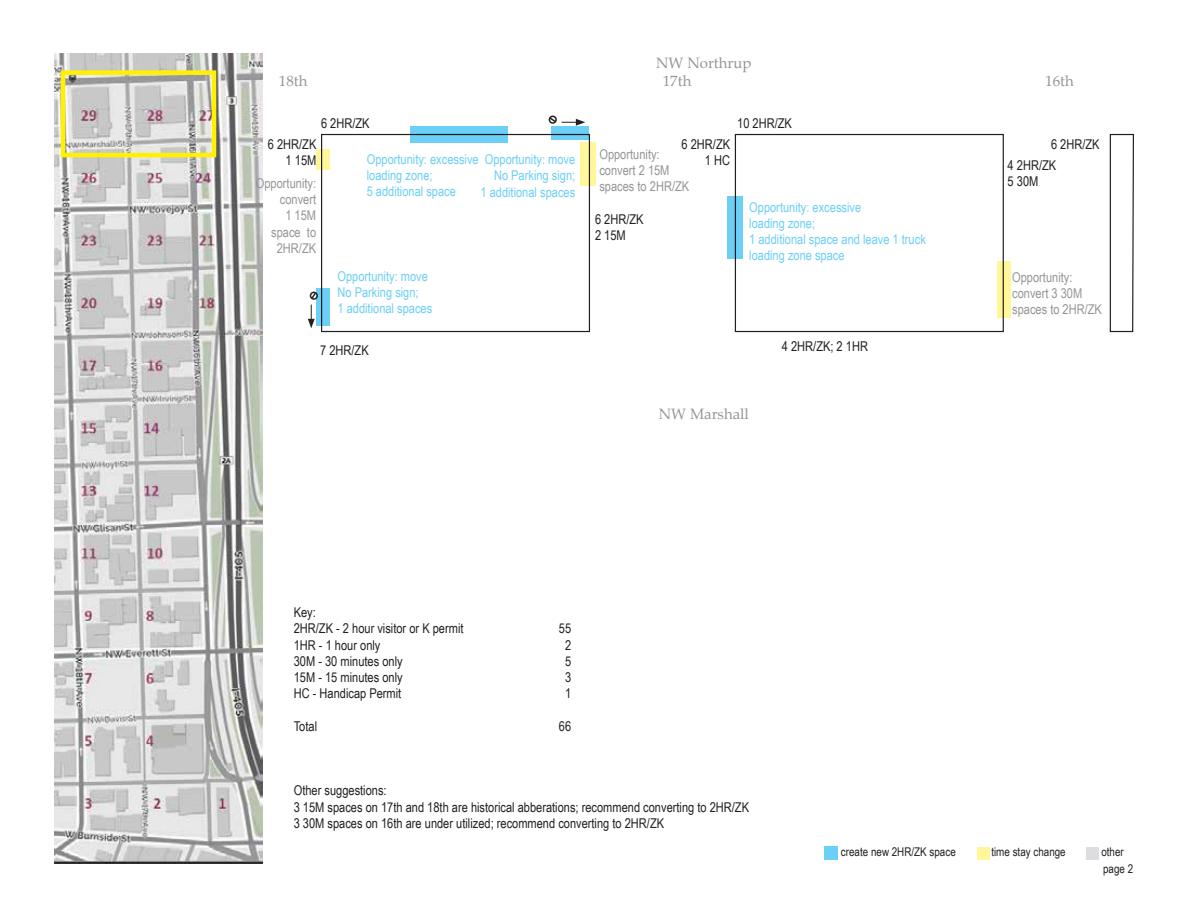
<style>
.page{position:relative;width:1188px;height:918px;background:#fff}
.page>*{position:absolute;margin:0;border:0;box-sizing:border-box;transform-origin:0 0}
.t1{font:15px "Palatino Linotype";color:#939598}
.t2{font:13.5px/16.2px "Arial Narrow";color:#231f20}
.t3{font:13.5px/16.2px "Arial Narrow";color:#6bcff6}
.t4{font:13.5px/16.2px "Arial Narrow";color:#939598}
.t5{font:12px "Arial Narrow";color:#231f20}
</style>
<div class="page">
<div style="left:824px;top:846px;width:14px;height:14px;background:#6bcff6"></div>
<div style="left:1086px;top:847px;width:13px;height:13px;background:#dcdddf"></div>
<div style="left:977px;top:847px;width:13px;height:13px;background:#fff79a"></div>
<img style="left:54px;top:54px;width:208px;height:810px">
<div style="left:61px;top:70px;width:155px;height:87px;border:4px solid #fff101"></div>
<div style="left:321px;top:134px;width:269px;height:198px;border:1px solid #231f20"></div>
<div style="left:735px;top:134px;width:269px;height:198px;border:1px solid #231f20"></div>
<svg style="left:1109px;top:133px;width:25px;height:200px"></svg>
<svg style="left:551px;top:126px;width:38px;height:14px"></svg>
<svg style="left:548px;top:116px;width:37px;height:10px"></svg>
<svg style="left:410px;top:126px;width:98px;height:17px;background:#64c2e6"></svg>
<svg style="left:316px;top:288px;width:14px;height:38px"></svg>
<div style="left:310px;top:292px;width:8px;height:8px;border:2px solid #231f20;border-radius:50%"></div>
<svg style="left:308px;top:291px;width:9px;height:37px"></svg>
<div style="left:727px;top:196px;width:16px;height:63px;background:#6bcff6"></div>
<svg style="left:997px;top:261px;width:13px;height:57px"></svg>
<svg style="left:316px;top:149px;width:14px;height:21px"></svg>
<div style="left:580px;top:143px;width:16px;height:43px;background:#fff79a"></div>
<p class="t1" style="left:656px;top:52px;width:97px">NW Northrup</p>
<p class="t1" style="left:279px;top:70px;width:30px">18th</p>
<p class="t1" style="left:663px;top:70px;width:30px">17th</p>
<p class="t1" style="left:1045px;top:70px;width:30px">16th</p>
<p class="t2" style="left:321px;top:115px;width:50px">6 2HR/ZK</p>
<p class="t2" style="left:737px;top:115px;width:56px">10 2HR/ZK</p>
<p class="t2" style="left:268px;top:136px;width:50px;text-align:right">6 2HR/ZK<br>1 15M</p>
<p class="t4" style="left:256px;top:175px;width:62px;text-align:right">Opportunity: convert<br>1 15M space to<br>2HR/ZK</p>
<p class="t3" style="left:367px;top:150px;width:113px">Opportunity: excessive loading zone;<br>5 additional space</p>
<p class="t3" style="left:480px;top:151px;width:96px;text-align:right">Opportunity: move<br>No Parking sign;<br>1 additional spaces</p>
<p class="t3" style="left:338px;top:268px;width:96px">Opportunity: move<br>No Parking sign;<br>1 additional spaces</p>
<p class="t2" style="left:320px;top:342px;width:50px">7 2HR/ZK</p>
<p class="t2" style="left:682px;top:136px;width:50px;text-align:right">6 2HR/ZK<br>1 HC</p>
<p class="t4" style="left:599px;top:146px;width:91px">Opportunity: convert 2 15M spaces to 2HR/ZK</p>
<p class="t2" style="left:595px;top:210px;width:50px">6 2HR/ZK<br>2 15M</p>
<p class="t3" style="left:749px;top:198px;width:178px">Opportunity: excessive<br>loading zone;<br>1 additional space and leave 1 truck loading zone space</p>
<p class="t2" style="left:782px;top:338px;width:88px">4 2HR/ZK; 2 1HR</p>
<p class="t1" style="left:659px;top:403px;width:92px">NW Marshall</p>
<p class="t2" style="left:294px;top:604px;width:171px">Key:<br>2HR/ZK - 2 hour visitor or K permit</p>
<p class="t2" style="left:559px;top:620px;width:14px">55</p>
<p class="t2" style="left:294px;top:636px;width:88px">1HR - 1 hour only</p>
<p class="t2" style="left:565px;top:636px;width:8px">2</p>
<p class="t2" style="left:294px;top:652px;width:110px">30M - 30 minutes only</p>
<p class="t2" style="left:565px;top:652px;width:8px">5</p>
<p class="t2" style="left:294px;top:669px;width:110px">15M - 15 minutes only</p>
<p class="t2" style="left:565px;top:669px;width:8px">3</p>
<p class="t2" style="left:294px;top:685px;width:109px">HC - Handicap Permit</p>
<p class="t2" style="left:565px;top:685px;width:8px">1</p>
<p class="t2" style="left:294px;top:717px;width:25px">Total</p>
<p class="t2" style="left:559px;top:717px;width:14px">66</p>
<p class="t2" style="left:294px;top:782px;width:457px">Other suggestions:<br>3 15M spaces on 17th and 18th are historical abberations; recommend converting to 2HR/ZK<br>3 30M spaces on 16th are under utilized; recommend converting to 2HR/ZK</p>
<p class="t2" style="left:1051px;top:136px;width:50px">6 2HR/ZK</p>
<p class="t2" style="left:1008px;top:156px;width:50px">4 2HR/ZK<br>5 30M</p>
<p class="t4" style="left:1012px;top:268px;width:91px">Opportunity: convert 3 30M spaces to 2HR/ZK</p>
<p class="t5" style="left:841px;top:843px;width:116px">create new 2HR/ZK space</p>
<p class="t5" style="left:991px;top:843px;width:76px">time stay change</p>
<p class="t5" style="left:1101px;top:843px;width:24px">other</p>
<p class="t5" style="left:1103px;top:860px;width:32px">page 2</p>
</div>
